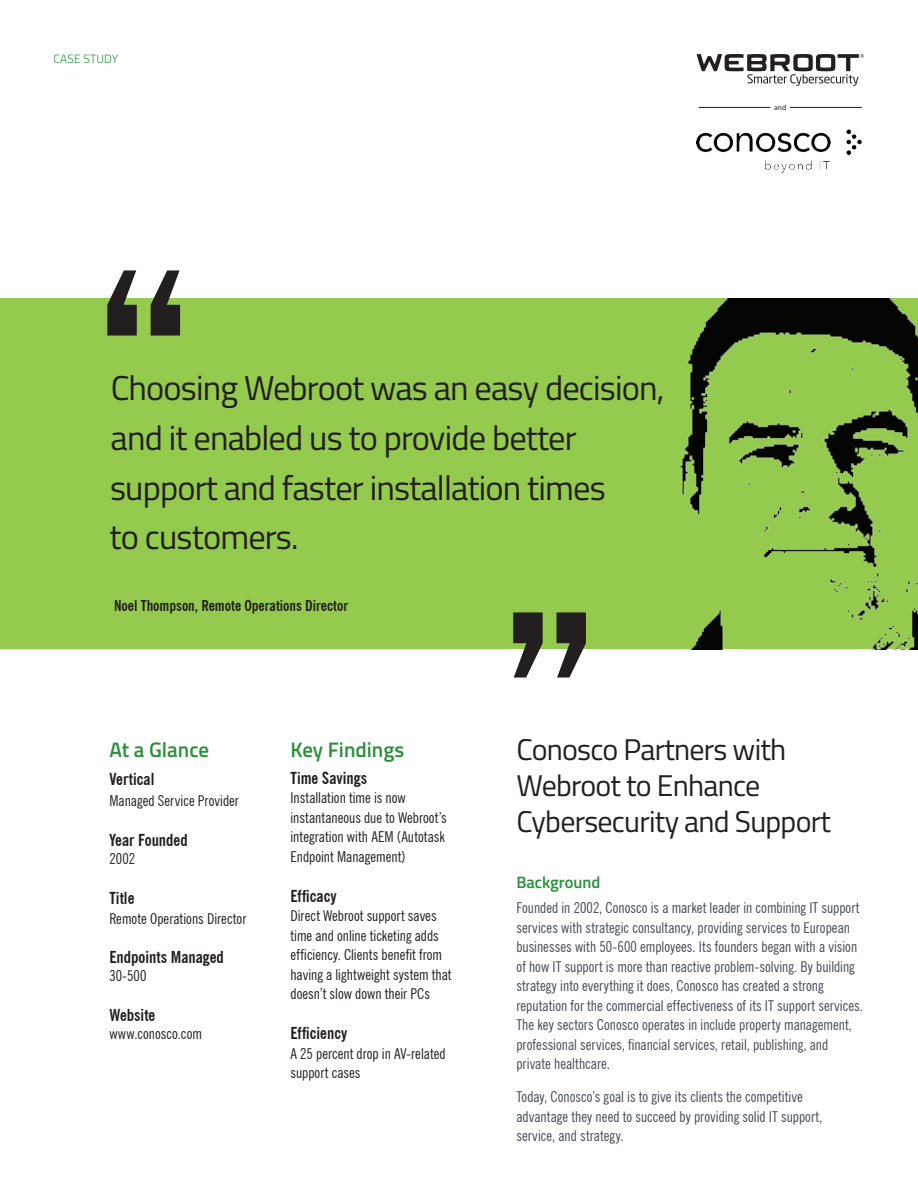
<style>
.page{position:relative;width:918px;height:1188px;background:#fff}
.page>*{position:absolute;margin:0;border:0;box-sizing:border-box;transform-origin:0 0}
.t1{font:34.5px/49.5px "Titillium";letter-spacing:-.025em;color:#231f20}
.t2{font:30px/36px "Titillium";letter-spacing:-.025em;color:#231f20}
.t3{font:600 21px "Titillium";color:#2a913b}
.t4{font:700 condensed 16.5px "News Gothic BT";color:#231f20}
.t5{font:600 16.5px "Titillium";color:#2a913b}
.t6{font:condensed 15px/19.5px "News Gothic BT";color:#464b54}
.t7{font:condensed 15px/19.5px "News Gothic BT";color:#231f20}
.t8{font:700 condensed 15px "News Gothic BT";color:#231f20}
.t9{font:300 12px "Titillium";letter-spacing:.01em;color:#2a913b}
.t10{font:7.5px "Myriad Pro";color:#231f20}
</style>
<div class="page">
<svg style="left:697px;top:54px;width:167px;height:32px"></svg>
<div style="left:0;top:298px;width:918px;height:352px;background:#94ca4e"></div>
<hr style="left:699px;top:107px;width:72px;height:1px;background:#231f20">
<hr style="left:790px;top:107px;width:72px;height:1px;background:#231f20">
<img style="left:697px;top:129px;width:165px;height:44px">
<img style="left:651px;top:298px;width:267px;height:352px">
<svg style="left:107px;top:270px;width:73px;height:66px"></svg>
<svg style="left:513px;top:612px;width:73px;height:66px"></svg>
<p class="t9" style="left:54px;top:50px;width:66px">CASE STUDY</p>
<h1 class="t1" style="left:110px;top:362px;width:556px">Choosing Webroot was an easy decision, and it enabled us to provide better support and faster installation times<br>to customers.</h1>
<p class="t8" style="left:114px;top:596px;width:236px">Noel Thompson, Remote Operations Director</p>
<p class="t10" style="left:774px;top:103px;width:14px">and</p>
<h3 class="t3" style="left:109px;top:734px;width:101px">At a Glance</h3>
<p class="t4" style="left:109px;top:769px;width:47px">Vertical</p>
<p class="t7" style="left:109px;top:791px;width:131px">Managed Service Provider</p>
<p class="t4" style="left:109px;top:830px;width:80px">Year Founded</p>
<p class="t7" style="left:109px;top:849px;width:27px">2002</p>
<p class="t4" style="left:109px;top:888px;width:27px">Title</p>
<p class="t7" style="left:109px;top:909px;width:138px">Remote Operations Director</p>
<p class="t4" style="left:109px;top:947px;width:116px">Endpoints Managed</p>
<p class="t7" style="left:109px;top:966px;width:39px">30-500</p>
<p class="t4" style="left:109px;top:1005px;width:48px">Website</p>
<p class="t7" style="left:109px;top:1024px;width:94px">www.conosco.com</p>
<h3 class="t3" style="left:291px;top:734px;width:115px">Key Findings</h3>
<p class="t4" style="left:291px;top:768px;width:78px">Time Savings</p>
<p class="t7" style="left:291px;top:788px;width:158px">Installation time is now instantaneous due to Webroot’s integration with AEM (Autotask<br>Endpoint Management)</p>
<p class="t4" style="left:291px;top:886px;width:48px">Efficacy</p>
<p class="t7" style="left:291px;top:906px;width:163px">Direct Webroot support saves time and online ticketing adds efficiency. Clients benefit from having a lightweight system that doesn’t slow down their PCs</p>
<p class="t4" style="left:291px;top:1023px;width:58px">Efficiency</p>
<p class="t7" style="left:291px;top:1044px;width:157px">A 25 percent drop in AV-related support cases</p>
<h2 class="t2" style="left:516px;top:730px;width:316px">Conosco Partners with<br>Webroot to Enhance<br>Cybersecurity and Support</h2>
<p class="t5" style="left:516px;top:870px;width:86px">Background</p>
<p class="t6" style="left:516px;top:898px;width:348px">Founded in 2002, Conosco is a market leader in combining IT support services with strategic consultancy, providing services to European businesses with 50-600 employees. Its founders began with a vision of how IT support is more than reactive problem-solving. By building strategy into everything it does, Conosco has created a strong reputation for the commercial effectiveness of its IT support services.<br>The key sectors Conosco operates in include property management, professional services, financial services, retail, publishing, and private healthcare.</p>
<p class="t6" style="left:516px;top:1087px;width:308px">Today, Conosco’s goal is to give its clients the competitive advantage they need to succeed by providing solid IT support, service, and strategy.</p>
</div>
